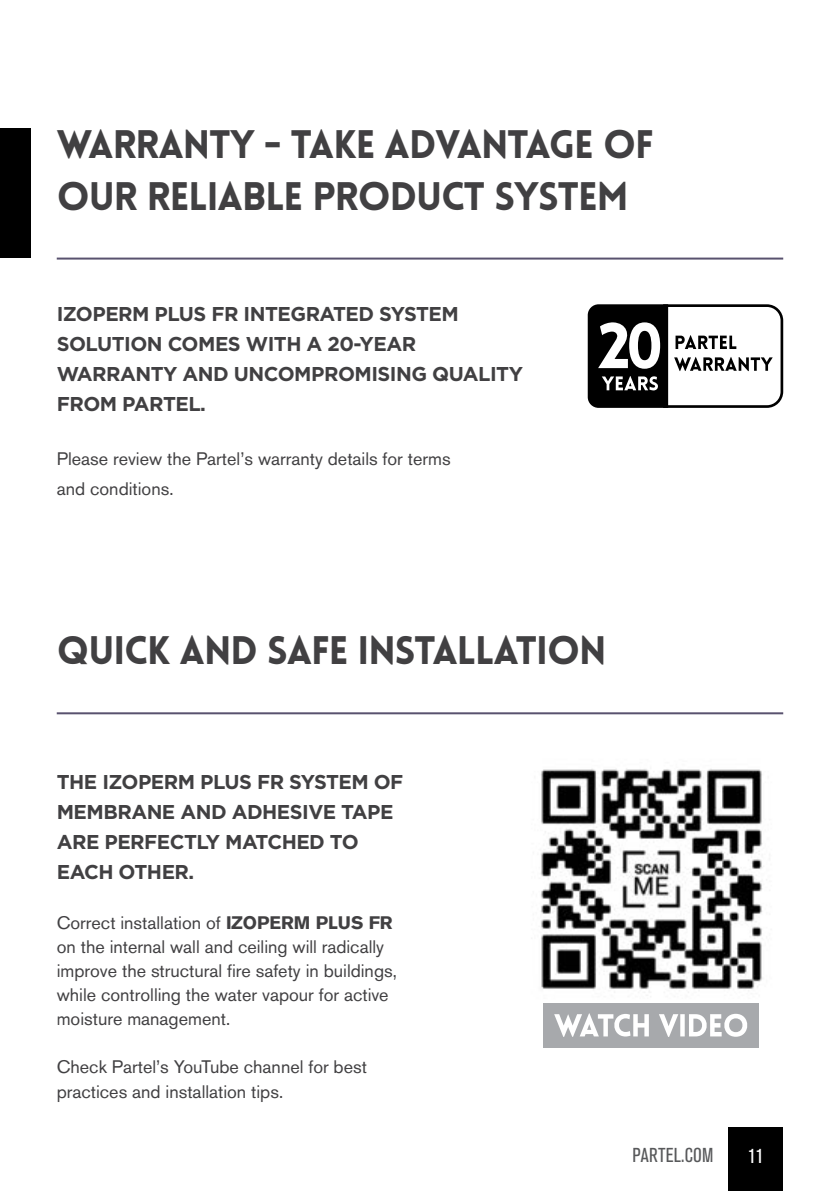
<style>
.page{position:relative;width:840px;height:1191px;background:#fff}
.page>*{position:absolute;margin:0;border:0;box-sizing:border-box;transform-origin:0 0}
.t1{font:900 39px/51.8px "Lovelo";letter-spacing:-.025em;color:#414042}
.t2{font:700 20px/30px "Gotham HTF";letter-spacing:-.025em;color:#414042}
.t3{font:condensed 20px "Akzidenz Grotesk BQ";letter-spacing:.01em;color:#58595b}
.t4{font:condensed 20px "Akzidenz Grotesk BQ";color:#fff}
.t5{font:18px/24px "Akzidenz Grotesk BQ";color:#414042}
.s1{font-weight:700}
</style>
<div class="page">
<svg style="left:587px;top:304px;width:195px;height:104px"></svg>
<div style="left:0;top:129px;width:30px;height:128px;background:#000"></div>
<hr style="left:57px;top:257px;width:725px;height:2px;background:#59526f">
<hr style="left:57px;top:712px;width:725px;height:2px;background:#59526f">
<img style="left:540px;top:769px;width:223px;height:241px">
<div style="left:543px;top:1002px;width:215px;height:45px;background:#a7a9ac"></div>
<svg style="left:554px;top:1013px;width:194px;height:24px"></svg>
<div style="left:728px;top:1127px;width:54px;height:64px;background:#000"></div>
<h1 class="t1" style="left:57px;top:119px;width:598px">WARRANTY - TAKE ADVANTAGE OF<br>OUR RELIABLE PRODUCT SYSTEM</h1>
<p class="t2" style="left:57px;top:298px;width:467px">IZOPERM PLUS FR INTEGRATED SYSTEM<br>SOLUTION COMES WITH A 20-YEAR<br>WARRANTY AND UNCOMPROMISING QUALITY<br>FROM PARTEL.</p>
<p class="t5" style="left:57px;top:443px;width:395px;line-height:30px">Please review the Partel’s warranty details for terms and conditions.</p>
<h1 class="t1" style="left:57px;top:625px;width:551px">QUICK AND SAFE INSTALLATION</h1>
<p class="t2" style="left:57px;top:767px;width:348px">THE IZOPERM PLUS FR SYSTEM OF<br>MEMBRANE AND ADHESIVE TAPE<br>ARE PERFECTLY MATCHED TO<br>EACH OTHER.</p>
<p class="t5" style="left:57px;top:910px;width:341px">Correct installation of <span class="s1">IZOPERM PLUS FR </span>on the internal wall and ceiling will radically improve the structural fire safety in buildings, while controlling the water vapour for active moisture management.</p>
<p class="t5" style="left:57px;top:1054px;width:311px;line-height:25.4px">Check Partel’s YouTube channel for best practices and installation tips.</p>
<p class="t3" style="left:632px;top:1144px;width:82px">PARTEL.COM</p>
<p class="t4" style="left:748px;top:1145px;width:17px">11</p>
</div>
